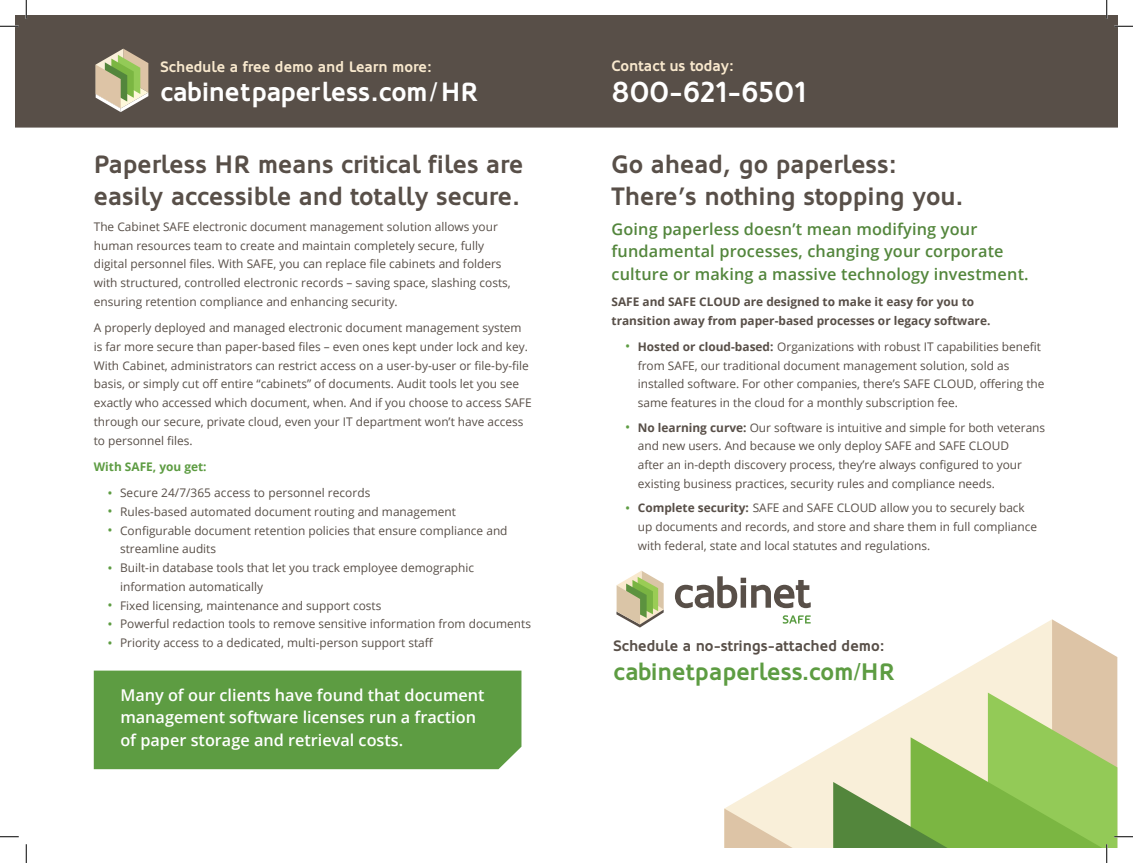
<style>
.page{position:relative;width:1133px;height:863px;background:#fff}
.page>*{position:absolute;margin:0;border:0;box-sizing:border-box;transform-origin:0 0}
.t1{font:700 28.75px "Oblik";letter-spacing:.01em;color:#fff}
.t2{font:700 26.25px "Oblik";color:#fff}
.t3{font:700 25px/31.2px "Oblik";color:#584f48}
.t4{font:700 23.75px "Oblik";color:#5d9c42}
.t5{font:600 16.25px/22.5px "Open Sans";letter-spacing:.01em;color:#53863c}
.t6{font:600 16.25px/22.5px "Open Sans";color:#fff}
.t7{font:700 15px "Oblik";color:#f9e9ce}
.t8{font:700 15px "Oblik";color:#584f48}
.t9{font:11.88px/18.8px "Open Sans";color:#584f48}
.t10{font:700 11.88px/18.8px "Open Sans";color:#584f48}
.t11{font:700 11.88px "Open Sans";color:#5d9c42}
.s1{font-size:13.75px;color:#5d9c42}
.s2{font-weight:700}
</style>
<div class="page">
<div style="left:94px;top:670px;width:427px;height:99px;background:#5d9c42"></div>
<div style="left:15px;top:15px;width:1102px;height:113px;background:#584f48"></div>
<svg style="left:96px;top:49px;width:52px;height:63px;background:#a7aa81"></svg>
<svg style="left:782px;top:615px;width:28px;height:4px"></svg>
<svg style="left:616px;top:570px;width:48px;height:57px"></svg>
<svg style="left:675px;top:576px;width:135px;height:32px"></svg>
<svg style="left:726px;top:619px;width:107px;height:229px"></svg>
<svg style="left:724px;top:808px;width:68px;height:40px;background:#ebd9bf"></svg>
<svg style="left:0;top:25px;width:19px;height:2px"></svg>
<svg style="left:1114px;top:25px;width:18px;height:2px"></svg>
<svg style="left:0;top:836px;width:19px;height:1px"></svg>
<svg style="left:25px;top:0;width:2px;height:19px"></svg>
<svg style="left:25px;top:844px;width:2px;height:18px"></svg>
<svg style="left:1105px;top:0;width:2px;height:19px"></svg>
<svg style="left:833px;top:619px;width:299px;height:243px"></svg>
<p class="t7" style="left:160px;top:58px;width:273px">Schedule a free demo and Learn more:</p>
<h2 class="t2" style="left:160px;top:77px;width:319px">cabinetpaperless.com/HR</h2>
<h3 class="t3" style="left:94px;top:149px;width:431px">Paperless HR means critical files are easily accessible and totally secure.</h3>
<p class="t9" style="left:94px;top:217px;width:418px">The Cabinet SAFE electronic document management solution allows your human resources team to create and maintain completely secure, fully digital personnel files. With SAFE, you can replace file cabinets and folders with structured, controlled electronic records – saving space, slashing costs, ensuring retention compliance and enhancing security.</p>
<p class="t9" style="left:94px;top:318px;width:439px">A properly deployed and managed electronic document management system is far more secure than paper-based files – even ones kept under lock and key.<br>With Cabinet, administrators can restrict access on a user-by-user or file-by-file basis, or simply cut off entire “cabinets” of documents. Audit tools let you see exactly who accessed which document, when. And if you choose to access SAFE through our secure, private cloud, even your IT department won’t have access to personnel files.</p>
<p class="t11" style="left:94px;top:458px;width:114px">With SAFE, you get:</p>
<p class="t9" style="left:108px;top:483px;width:264px"><span class="s1">•</span> Secure 24/7/365 access to personnel records</p>
<p class="t9" style="left:108px;top:502px;width:350px"><span class="s1">•</span> Rules-based automated document routing and management</p>
<p class="t9" style="left:120px;top:520px;width:389px;text-indent:-12px"><span class="s1">•</span> Configurable document retention policies that ensure compliance and streamline audits</p>
<p class="t9" style="left:120px;top:558px;width:356px;text-indent:-12px"><span class="s1">•</span> Built-in database tools that let you track employee demographic information automatically</p>
<p class="t9" style="left:108px;top:595px;width:275px"><span class="s1">•</span> Fixed licensing, maintenance and support costs</p>
<p class="t9" style="left:108px;top:614px;width:425px"><span class="s1">•</span> Powerful redaction tools to remove sensitive information from documents</p>
<p class="t9" style="left:108px;top:633px;width:327px"><span class="s1">•</span> Priority access to a dedicated, multi-person support staff</p>
<h3 class="t6" style="left:120px;top:683px;width:366px">Many of our clients have found that document management software licenses run a fraction of paper storage and retrieval costs.</h3>
<p class="t7" style="left:611px;top:57px;width:124px">Contact us today:</p>
<h1 class="t1" style="left:611px;top:76px;width:196px">800-621-6501</h1>
<h3 class="t3" style="left:611px;top:149px;width:353px">Go ahead, go paperless:<br>There’s nothing stopping you.</h3>
<h3 class="t5" style="left:611px;top:217px;width:418px">Going paperless doesn’t mean modifying your fundamental processes, changing your corporate culture or making a massive technology investment.</h3>
<p class="t10" style="left:611px;top:292px;width:380px">SAFE and SAFE CLOUD are designed to make it easy for you to transition away from paper-based processes or legacy software.</p>
<p class="t9" style="left:638px;top:337px;width:408px;text-indent:-12px"><span class="s1">•</span> <span class="s2">Hosted or cloud-based:</span> Organizations with robust IT capabilities benefit from SAFE, our traditional document management solution, sold as installed software. For other companies, there’s SAFE CLOUD, offering the same features in the cloud for a monthly subscription fee.</p>
<p class="t9" style="left:638px;top:417px;width:409px;text-indent:-12px"><span class="s1">•</span> <span class="s2">No learning curve:</span> Our software is intuitive and simple for both veterans and new users. And because we only deploy SAFE and SAFE CLOUD<br>after an in-depth discovery process, they’re always configured to your existing business practices, security rules and compliance needs.</p>
<p class="t9" style="left:638px;top:498px;width:401px;text-indent:-12px"><span class="s1">•</span> <span class="s2">Complete security:</span> SAFE and SAFE CLOUD allow you to securely back up documents and records, and store and share them in full compliance with federal, state and local statutes and regulations.</p>
<p class="t8" style="left:613px;top:637px;width:273px">Schedule a no-strings-attached demo:</p>
<h3 class="t4" style="left:613px;top:658px;width:283px">cabinetpaperless.com/HR</h3>
</div>
